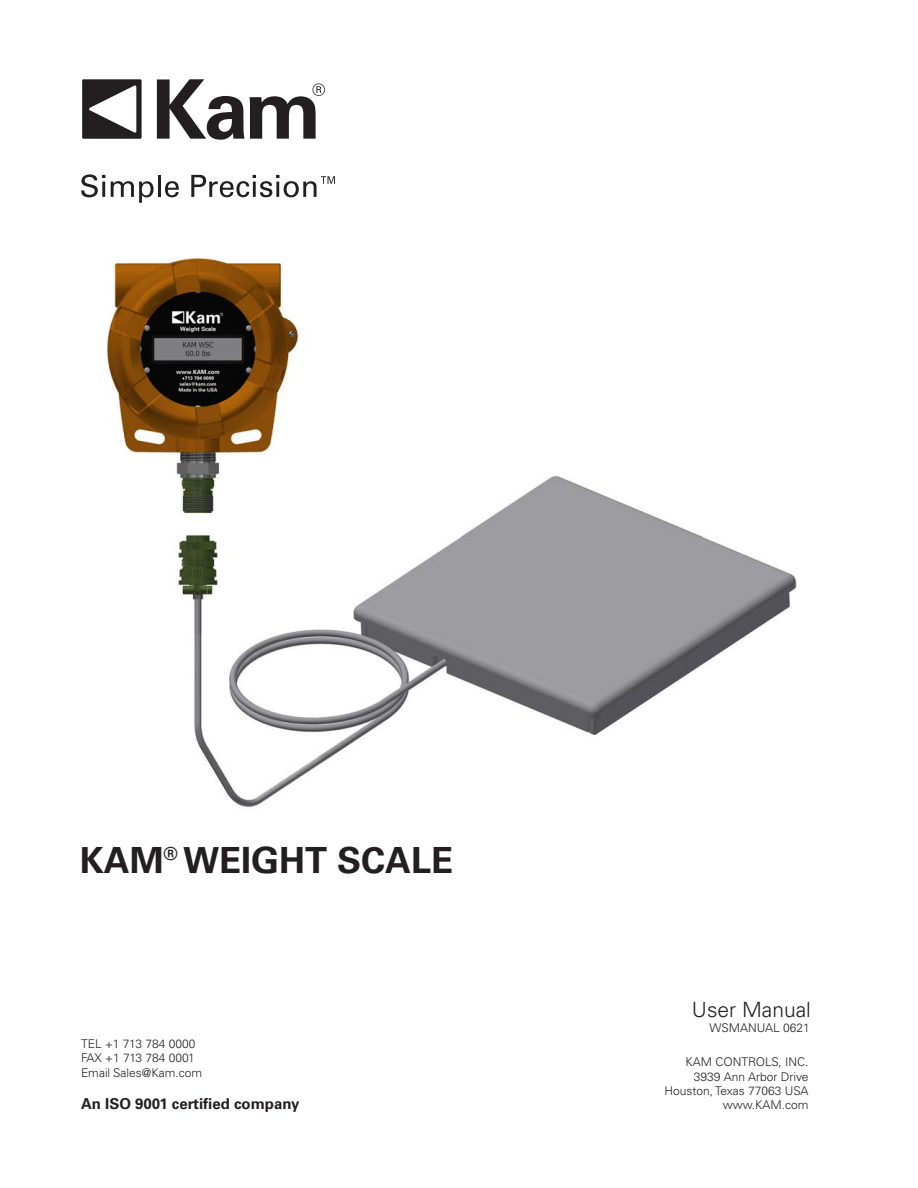
<style>
.page{position:relative;width:918px;height:1188px;background:#fff}
.page>*{position:absolute;margin:0;border:0;box-sizing:border-box;transform-origin:0 0}
.t1{font:700 36px "Univers LT Pro 65";color:#231f20}
.t2{font:300 21px "Univers LT Pro 45";color:#231f20}
.t3{font:700 15px "Univers LT Pro 65";color:#231f20}
.t4{font:300 12px "Univers LT Pro 45";color:#231f20}
</style>
<div class="page">
<svg style="left:82px;top:79px;width:60px;height:60px"></svg>
<svg style="left:157px;top:79px;width:87px;height:61px"></svg>
<svg style="left:250px;top:83px;width:75px;height:56px"></svg>
<svg style="left:81px;top:174px;width:24px;height:23px"></svg>
<hr style="left:102px;top:182px;width:3px;height:15px;background:#231f20">
<svg style="left:111px;top:181px;width:43px;height:22px"></svg>
<hr style="left:158px;top:175px;width:3px;height:22px;background:#231f20">
<svg style="left:165px;top:181px;width:14px;height:16px"></svg>
<svg style="left:191px;top:175px;width:144px;height:22px"></svg>
<img style="left:106px;top:258px;width:691px;height:549px">
<p class="t1" style="left:80px;top:838px;width:375px">KAM<sup>®</sup> WEIGHT SCALE</p>
<p class="t4" style="left:81px;top:1036px;width:116px">TEL +1 713 784 0000</p>
<p class="t4" style="left:81px;top:1051px;width:115px">FAX +1 713 784 0001</p>
<p class="t4" style="left:81px;top:1065px;width:123px">Email Sales@Kam.com</p>
<p class="t3" style="left:81px;top:1095px;width:220px">An ISO 9001 certified company</p>
<p class="t2" style="left:692px;top:997px;width:121px">User Manual</p>
<p class="t4" style="left:710px;top:1020px;width:102px">WSMANUAL 0621</p>
<p class="t4" style="left:685px;top:1055px;width:125px">KAM CONTROLS, INC.</p>
<p class="t4" style="left:694px;top:1069px;width:116px">3939 Ann Arbor Drive</p>
<p class="t4" style="left:664px;top:1083px;width:146px">Houston, Texas 77063 USA</p>
<p class="t4" style="left:723px;top:1098px;width:87px">www.KAM.com</p>
</div>
